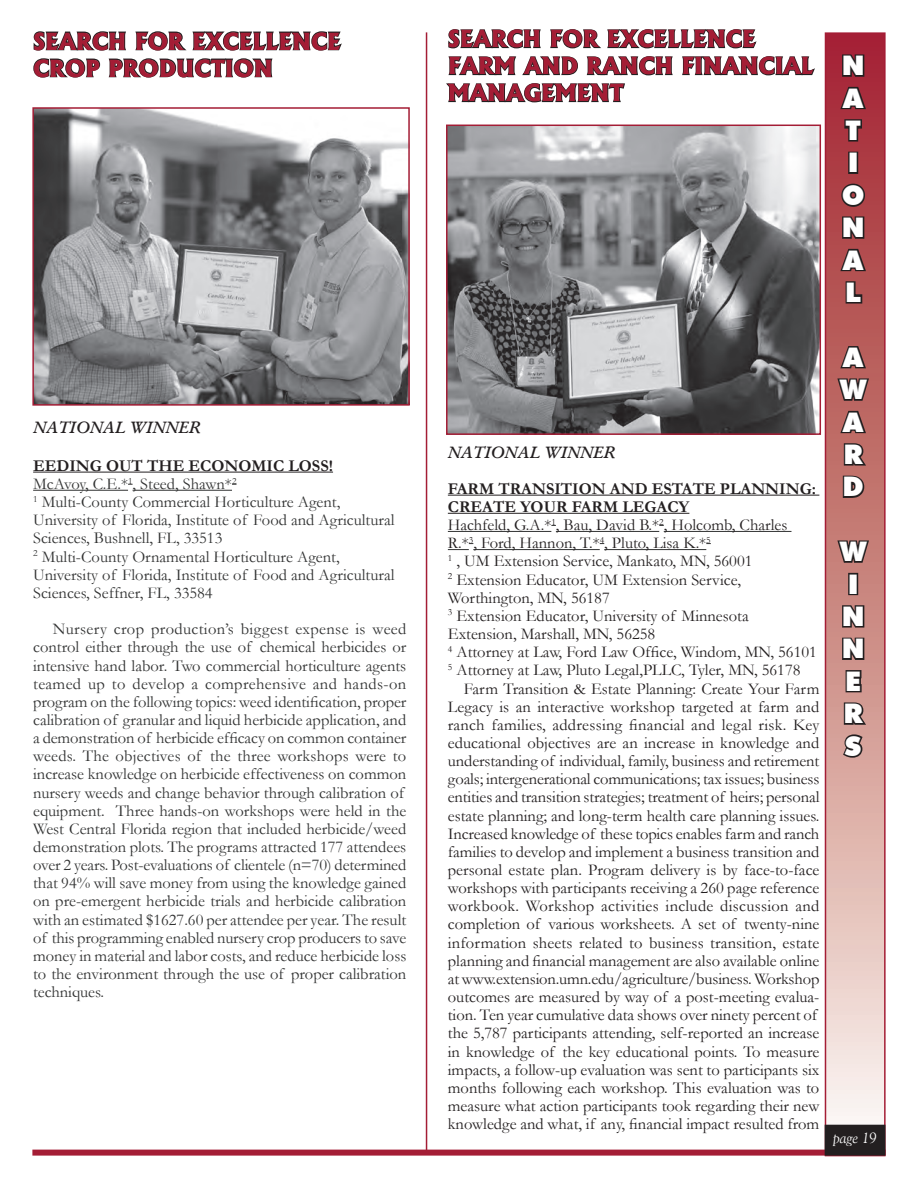
<style>
.page{position:relative;width:918px;height:1188px;background:#fff}
.page>*{position:absolute;margin:0;border:0;box-sizing:border-box;transform-origin:0 0}
.t1{font:900 27px/32.4px "Futura BT";color:#fff}
.t2{font:800 22.5px/27px "Albertus";color:#a41d35}
.t3{font:16.5px "Garamond";color:#231f20}
.t4{font:16.5px/18.1px "Garamond";color:#313232}
.t5{font:700 16.5px "Garamond";color:#231f20}
.t6{font:16.5px "Garamond";letter-spacing:.02em;color:#231f20}
.t7{font:italic 600 16.5px "Garamond";color:#231f20}
.t8{font:italic 15px "Goudy";color:#fff}
.s1{font-weight:700;color:#231f20}
</style>
<div class="page">
<svg style="left:828px;top:35px;width:55px;height:1090px;background:#d0928f"></svg>
<div style="left:825px;top:32px;width:61px;height:1124px;border:2px solid #a41d35"></div>
<div style="left:32px;top:1150px;width:854px;height:6px;background:#a41d35"></div>
<svg style="left:838px;top:53px;width:30px;height:58px;background:#7b2531"></svg>
<svg style="left:843px;top:118px;width:21px;height:25px"></svg>
<div style="left:848px;top:152px;width:10px;height:22px;border:3px solid #231f20"></div>
<svg style="left:839px;top:181px;width:28px;height:28px"></svg>
<svg style="left:838px;top:215px;width:30px;height:58px;background:#823c3e"></svg>
<svg style="left:844px;top:280px;width:20px;height:25px"></svg>
<svg style="left:835px;top:345px;width:36px;height:90px;background:#8f504d"></svg>
<svg style="left:842px;top:441px;width:27px;height:26px"></svg>
<svg style="left:841px;top:474px;width:25px;height:25px"></svg>
<svg style="left:835px;top:521px;width:36px;height:61px;background:#a76c67"></svg>
<div style="left:848px;top:573px;width:10px;height:22px;border:3px solid #231f20"></div>
<svg style="left:841px;top:604px;width:25px;height:90px;background:#8b6460"></svg>
<svg style="left:842px;top:700px;width:27px;height:26px"></svg>
<svg style="left:841px;top:732px;width:23px;height:27px"></svg>
<div style="left:825px;top:1125px;width:60px;height:30px;background:#231f20"></div>
<div style="left:825px;top:1125px;width:60px;height:31px;border:2px solid #231f20"></div>
<hr style="left:426px;top:32px;width:1px;height:1118px;background:#a41d35">
<hr style="left:33px;top:472px;width:300px;height:1px;background:#231f20">
<hr style="left:33px;top:490px;width:95px;height:1px;background:#313232">
<hr style="left:133px;top:490px;width:99px;height:1px;background:#313232">
<svg style="left:33px;top:31px;width:309px;height:47px"></svg>
<hr style="left:448px;top:495px;width:371px;height:1px;background:#231f20">
<hr style="left:448px;top:513px;width:241px;height:1px;background:#231f20">
<hr style="left:448px;top:531px;width:103px;height:1px;background:#313232">
<hr style="left:556px;top:531px;width:103px;height:1px;background:#313232">
<hr style="left:664px;top:531px;width:127px;height:1px;background:#313232">
<svg style="left:448px;top:543px;width:25px;height:7px"></svg>
<hr style="left:473px;top:549px;width:127px;height:1px;background:#313232">
<hr style="left:604px;top:549px;width:102px;height:1px;background:#313232">
<svg style="left:446px;top:29px;width:369px;height:74px"></svg>
<img style="left:35px;top:110px;width:372px;height:293px">
<div style="left:32px;top:107px;width:378px;height:299px;border:2px solid #a41d35"></div>
<img style="left:449px;top:128px;width:369px;height:304px">
<div style="left:446px;top:125px;width:375px;height:310px;border:2px solid #a41d35"></div>
<h2 class="t2" style="left:33px;top:28px;width:309px">SEARCH FOR EXCELLENCE<br>CROP PRODUCTION</h2>
<p class="t7" style="left:33px;top:417px;width:169px">NATIONAL WINNER</p>
<p class="t4" style="left:33px;top:456px;width:363px"><span class="s1">EEDING OUT THE ECONOMIC LOSS!<br></span>McAvoy, C.E.*<sup>1</sup>, Steed, Shawn*<sup>2<br>1</sup> Multi-County Commercial Horticulture Agent, University of Florida, Institute of Food and Agricultural Sciences, Bushnell, FL, 33513<br><sup>2</sup> Multi-County Ornamental Horticulture Agent, University of Florida, Institute of Food and Agricultural Sciences, Seffner, FL, 33584</p>
<p class="t4" style="left:33px;top:620px;width:375px;text-indent:20px">Nursery crop production’s biggest expense is weed control either through the use of chemical herbicides or intensive hand labor. Two commercial horticulture agents teamed up to develop a comprehensive and hands-on program on the following topics: weed identification, proper calibration of granular and liquid herbicide application, and a demonstration of herbicide efficacy on common container weeds. The objectives of the three workshops were to increase knowledge on herbicide effectiveness on common nursery weeds and change behavior through calibration of equipment. Three hands-on workshops were held in the West Central Florida region that included herbicide/weed demonstration plots. The programs attracted 177 attendees over 2 years. Post-evaluations of clientele (n=70) determined that 94% will save money from using the knowledge gained on pre-emergent herbicide trials and herbicide calibration with an estimated $1627.60 per attendee per year. The result of this programming enabled nursery crop producers to save money in material and labor costs, and reduce herbicide loss to the environment through the use of proper calibration techniques.</p>
<h2 class="t2" style="left:448px;top:25px;width:367px">SEARCH FOR EXCELLENCE<br>FARM AND RANCH FINANCIAL<br>MANAGEMENT</h2>
<h1 class="t1" style="left:842px;top:49px;width:24px">N<br>A<br>T<br>I<br>O<br>N<br>A<br>L</h1>
<p class="t7" style="left:448px;top:442px;width:169px">NATIONAL WINNER</p>
<p class="t5" style="left:448px;top:477px;width:370px">FARM TRANSITION AND ESTATE PLANNING:</p>
<p class="t5" style="left:448px;top:496px;width:243px">CREATE YOUR FARM LEGACY</p>
<p class="t3" style="left:448px;top:514px;width:341px">Hachfeld, G.A.*<sup>1</sup>, Bau, David B.*<sup>2</sup>, Holcomb, Charles</p>
<p class="t3" style="left:448px;top:532px;width:264px">R.*<sup>3</sup>, Ford, Hannon, T.*<sup>4</sup>, Pluto, Lisa K.*<sup>5</sup></p>
<p class="t3" style="left:448px;top:550px;width:306px"><sup>1</sup> , UM Extension Service, Mankato, MN, 56001</p>
<p class="t3" style="left:448px;top:568px;width:295px"><sup>2</sup> Extension Educator, UM Extension Service,</p>
<p class="t3" style="left:448px;top:587px;width:163px">Worthington, MN, 56187</p>
<p class="t3" style="left:448px;top:605px;width:302px"><sup>3</sup> Extension Educator, University of Minnesota</p>
<p class="t3" style="left:448px;top:623px;width:209px">Extension, Marshall, MN, 56258</p>
<p class="t3" style="left:448px;top:641px;width:371px"><sup>4</sup> Attorney at Law, Ford Law Office, Windom, MN, 56101</p>
<p class="t3" style="left:448px;top:659px;width:354px"><sup>5</sup> Attorney at Law, Pluto Legal,PLLC, Tyler, MN, 56178</p>
<p class="t3" style="left:464px;top:677px;width:357px">Farm Transition &amp; Estate Planning: Create Your Farm</p>
<p class="t3" style="left:448px;top:695px;width:373px">Legacy is an interactive workshop targeted at farm and</p>
<p class="t3" style="left:448px;top:714px;width:373px">ranch families, addressing financial and legal risk. Key</p>
<p class="t3" style="left:448px;top:732px;width:373px">educational objectives are an increase in knowledge and</p>
<p class="t3" style="left:448px;top:750px;width:373px">understanding of individual, family, business and retirement</p>
<p class="t3" style="left:448px;top:768px;width:373px">goals; intergenerational communications; tax issues; business</p>
<p class="t3" style="left:448px;top:786px;width:373px">entities and transition strategies; treatment of heirs; personal</p>
<p class="t3" style="left:448px;top:804px;width:373px">estate planning; and long-term health care planning issues.</p>
<p class="t3" style="left:448px;top:822px;width:373px">Increased knowledge of these topics enables farm and ranch</p>
<p class="t3" style="left:448px;top:841px;width:373px">families to develop and implement a business transition and</p>
<p class="t3" style="left:448px;top:859px;width:373px">personal estate plan. Program delivery is by face-to-face</p>
<p class="t3" style="left:448px;top:877px;width:373px">workshops with participants receiving a 260 page reference</p>
<p class="t6" style="left:448px;top:895px;width:373px">workbook. Workshop activities include discussion and</p>
<p class="t3" style="left:448px;top:913px;width:373px">completion of various worksheets. A set of twenty-nine</p>
<p class="t3" style="left:448px;top:931px;width:373px">information sheets related to business transition, estate</p>
<p class="t3" style="left:448px;top:950px;width:373px">planning and financial management are also available online</p>
<p class="t3" style="left:448px;top:968px;width:373px">at www.extension.umn.edu/agriculture/business. Workshop</p>
<p class="t3" style="left:448px;top:986px;width:373px">outcomes are measured by way of a post-meeting evalua-</p>
<p class="t3" style="left:448px;top:1004px;width:371px">tion. Ten year cumulative data shows over ninety percent of</p>
<p class="t3" style="left:448px;top:1022px;width:373px">the 5,787 participants attending, self-reported an increase</p>
<p class="t3" style="left:448px;top:1040px;width:373px">in knowledge of the key educational points. To measure</p>
<p class="t3" style="left:448px;top:1058px;width:373px">impacts, a follow-up evaluation was sent to participants six</p>
<p class="t3" style="left:448px;top:1077px;width:373px">months following each workshop. This evaluation was to</p>
<p class="t3" style="left:448px;top:1095px;width:373px">measure what action participants took regarding their new</p>
<p class="t3" style="left:448px;top:1113px;width:373px">knowledge and what, if any, financial impact resulted from</p>
<h1 class="t1" style="left:840px;top:341px;width:28px">A<br>W<br>A<br>R<br>D</h1>
<h1 class="t1" style="left:840px;top:535px;width:28px">W<br>I<br>N<br>N<br>E<br>R<br>S</h1>
<p class="t8" style="left:833px;top:1129px;width:45px">page 19</p>
</div>
